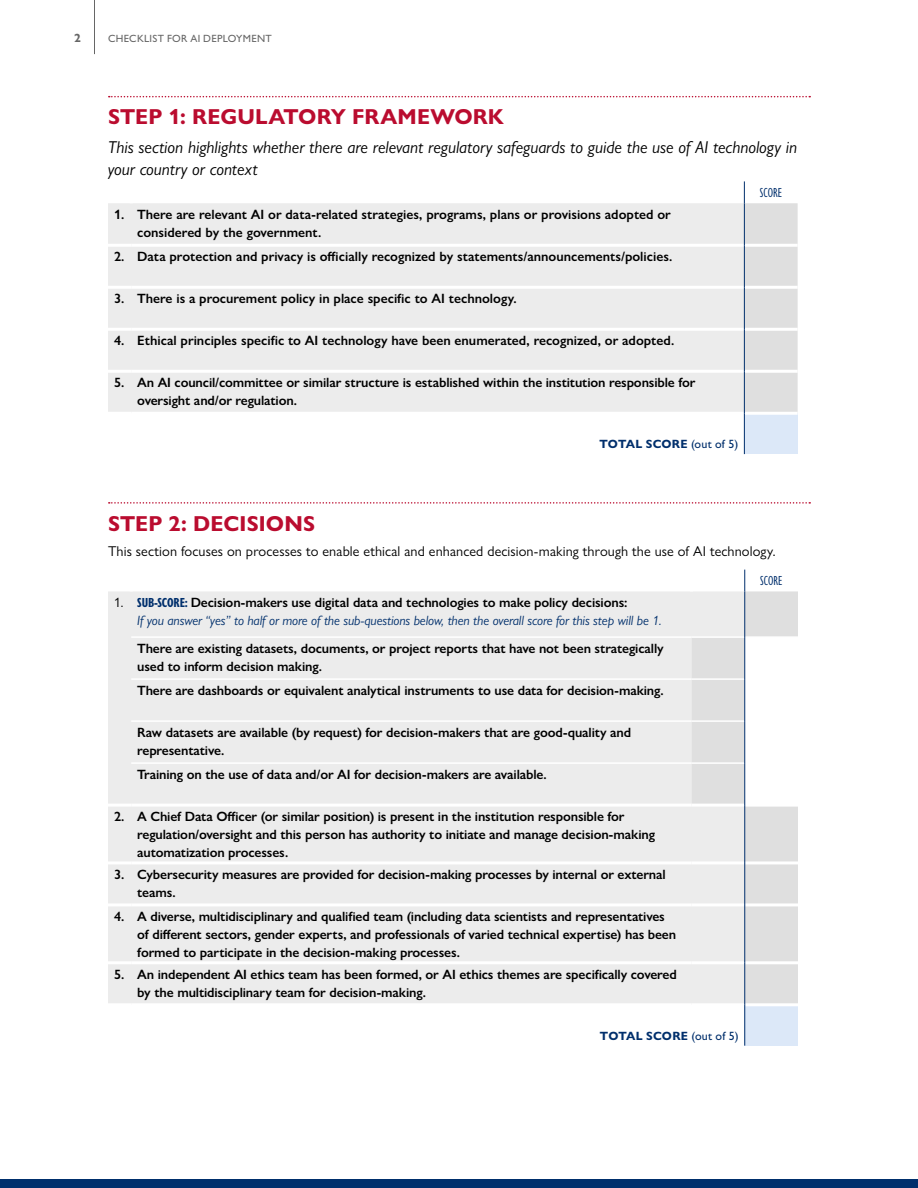
<style>
.page{position:relative;width:918px;height:1188px;background:#fff}
.page>*{position:absolute;margin:0;border:0;box-sizing:border-box;transform-origin:0 0}
.Heading_2{font:700 21.75px "Gill Sans Nova";letter-spacing:.005em;color:#ba0c2f}
.Step_explanation{font:italic 17.25px/22.5px "Gill Sans Nova";color:#000}
.Body{font:14.25px "Gill Sans Nova";letter-spacing:.01em;color:#000}
.CHECKLIST_body{font:600 13.5px/18px "Gill Sans Nova";letter-spacing:-.01em;color:#000}
.Table_-_body{font:600 13.5px/18px "Gill Sans Nova";color:#000}
.CHECKLIST_body-2{font:italic 13.5px/18px "Gill Sans Nova";letter-spacing:-.01em;color:#002f6c}
.Table_-_body-2{font:condensed 13.5px "Gill Sans Nova";letter-spacing:.01em;color:#002f6c}
.Table_-_body-3{font:13.5px "Gill Sans Nova";color:#000}
.Table_-_body-4{font:700 12px "Gill Sans Nova";letter-spacing:.015em;color:#002f6c}
.t1{font:700 12px "Gill Sans Nova";color:#666}
.t2{font:500 10.5px "Gill Sans Nova";letter-spacing:.03em;color:#666}
.s1{font-weight:500}
.s2{font-weight:700;font-style:normal;font-stretch:condensed}
.s3{font-weight:600;font-style:normal;color:#000}
</style>
<div class="page">
<hr style="left:94px;top:0;width:1px;height:54px;background:#666">
<div style="left:0;top:1179px;width:918px;height:9px;background:#002f6c"></div>
<svg style="left:109px;top:96px;width:701px;height:1px"></svg>
<svg style="left:109px;top:502px;width:701px;height:2px"></svg>
<svg style="left:108px;top:181px;width:690px;height:273px"></svg>
<hr style="left:744px;top:203px;width:1px;height:42px;background:#002f6c">
<hr style="left:744px;top:245px;width:1px;height:42px;background:#002f6c">
<hr style="left:744px;top:287px;width:1px;height:42px;background:#002f6c">
<hr style="left:744px;top:329px;width:1px;height:42px;background:#002f6c">
<hr style="left:744px;top:371px;width:1px;height:42px;background:#002f6c">
<hr style="left:744px;top:413px;width:1px;height:41px;background:#002f6c">
<div style="left:108px;top:591px;width:584px;height:46px;background:#ececec"></div>
<svg style="left:692px;top:591px;width:106px;height:45px;background:#e5e5e5"></svg>
<svg style="left:108px;top:637px;width:690px;height:366px;background:#ebebeb"></svg>
<div style="left:745px;top:1005px;width:53px;height:41px;background:#dce8f8"></div>
<hr style="left:108px;top:804px;width:23px;height:3px;background:#fff">
<hr style="left:131px;top:804px;width:561px;height:3px;background:#fff">
<hr style="left:692px;top:804px;width:52px;height:3px;background:#fff">
<hr style="left:745px;top:804px;width:53px;height:3px;background:#fff">
<hr style="left:108px;top:861px;width:23px;height:3px;background:#fff">
<hr style="left:131px;top:861px;width:561px;height:3px;background:#fff">
<hr style="left:692px;top:861px;width:52px;height:3px;background:#fff">
<hr style="left:745px;top:861px;width:53px;height:3px;background:#fff">
<hr style="left:108px;top:903px;width:23px;height:3px;background:#fff">
<hr style="left:131px;top:903px;width:561px;height:3px;background:#fff">
<hr style="left:692px;top:903px;width:52px;height:3px;background:#fff">
<hr style="left:745px;top:903px;width:53px;height:3px;background:#fff">
<hr style="left:108px;top:961px;width:23px;height:3px;background:#fff">
<hr style="left:131px;top:961px;width:561px;height:3px;background:#fff">
<hr style="left:692px;top:961px;width:52px;height:3px;background:#fff">
<hr style="left:745px;top:961px;width:53px;height:3px;background:#fff">
<hr style="left:745px;top:1003px;width:53px;height:3px;background:#fff">
<hr style="left:131px;top:636px;width:561px;height:2px;background:#fff">
<hr style="left:692px;top:636px;width:52px;height:2px;background:#fff">
<hr style="left:745px;top:636px;width:53px;height:2px;background:#fff">
<hr style="left:131px;top:678px;width:561px;height:2px;background:#fff">
<hr style="left:692px;top:678px;width:52px;height:2px;background:#fff">
<hr style="left:745px;top:678px;width:53px;height:2px;background:#fff">
<hr style="left:131px;top:720px;width:561px;height:2px;background:#fff">
<hr style="left:692px;top:720px;width:52px;height:2px;background:#fff">
<hr style="left:745px;top:720px;width:53px;height:2px;background:#fff">
<hr style="left:131px;top:762px;width:561px;height:2px;background:#fff">
<hr style="left:692px;top:762px;width:52px;height:2px;background:#fff">
<hr style="left:745px;top:762px;width:53px;height:2px;background:#fff">
<svg style="left:744px;top:570px;width:1px;height:21px"></svg>
<hr style="left:744px;top:591px;width:1px;height:46px;background:#002f6c">
<hr style="left:744px;top:637px;width:1px;height:42px;background:#002f6c">
<hr style="left:744px;top:679px;width:1px;height:42px;background:#002f6c">
<hr style="left:744px;top:721px;width:1px;height:42px;background:#002f6c">
<hr style="left:744px;top:763px;width:1px;height:42px;background:#002f6c">
<hr style="left:744px;top:805px;width:1px;height:58px;background:#002f6c">
<hr style="left:744px;top:863px;width:1px;height:42px;background:#002f6c">
<hr style="left:744px;top:905px;width:1px;height:58px;background:#002f6c">
<hr style="left:744px;top:963px;width:1px;height:42px;background:#002f6c">
<hr style="left:744px;top:1005px;width:1px;height:41px;background:#002f6c">
<p class="t1" style="left:74px;top:31px;width:8px">2</p>
<p class="t2" style="left:108px;top:32px;width:165px">CHECKLIST FOR AI DEPLOYMENT</p>
<p class="Heading_2" style="left:108px;top:104px;width:398px">STEP 1: REGULATORY FRAMEWORK</p>
<p class="Step_explanation" style="left:108px;top:136px;width:691px">This section highlights whether there are relevant regulatory safeguards to guide the use of AI technology in your country or context</p>
<p class="Table_-_body-2" style="left:760px;top:184px;width:24px">SCORE</p>
<p class="Table_-_body" style="left:114px;top:205px;width:12px">1.</p>
<p class="Table_-_body" style="left:137px;top:205px;width:535px">There are relevant AI or data-related strategies, programs, plans or provisions adopted or considered by the government.</p>
<p class="Table_-_body" style="left:114px;top:247px;width:12px">2.</p>
<p class="Table_-_body" style="left:137px;top:247px;width:537px">Data protection and privacy is officially recognized by statements/announcements/policies.</p>
<p class="Table_-_body" style="left:114px;top:289px;width:12px">3.</p>
<p class="Table_-_body" style="left:137px;top:289px;width:381px">There is a procurement policy in place specific to AI technology.</p>
<p class="Table_-_body" style="left:114px;top:331px;width:12px">4.</p>
<p class="Table_-_body" style="left:137px;top:331px;width:538px">Ethical principles specific to AI technology have been enumerated, recognized, or adopted.</p>
<p class="Table_-_body" style="left:114px;top:373px;width:12px">5.</p>
<p class="CHECKLIST_body" style="left:137px;top:373px;width:560px">An AI council/committee or similar structure is established within the institution responsible for oversight and/or regulation.</p>
<p class="Table_-_body-4" style="left:600px;top:437px;width:140px">TOTAL SCORE <span class="s1">(out of 5)</span></p>
<p class="Heading_2" style="left:108px;top:510px;width:209px">STEP 2: DECISIONS</p>
<p class="Body" style="left:108px;top:543px;width:669px">This section focuses on processes to enable ethical and enhanced decision-making through the use of AI technology.</p>
<p class="Table_-_body-2" style="left:760px;top:572px;width:24px">SCORE</p>
<p class="Table_-_body-3" style="left:114px;top:594px;width:11px">1.</p>
<p class="CHECKLIST_body-2" style="left:137px;top:593px;width:526px"><span class="s2">SUB-SCORE:</span> <span class="s3">Decision-makers use digital data and technologies to make policy decisions:<br></span>If you answer “yes” to half or more of the sub-questions below, then the overall score for this step will be 1.</p>
<p class="CHECKLIST_body" style="left:137px;top:639px;width:528px">There are existing datasets, documents, or project reports that have not been strategically used to inform decision making.</p>
<p class="CHECKLIST_body" style="left:137px;top:681px;width:528px">There are dashboards or equivalent analytical instruments to use data for decision-making.</p>
<p class="CHECKLIST_body" style="left:137px;top:723px;width:495px">Raw datasets are available (by request) for decision-makers that are good-quality and representative.</p>
<p class="CHECKLIST_body" style="left:137px;top:765px;width:411px">Training on the use of data and/or AI for decision-makers are available.</p>
<p class="Table_-_body" style="left:114px;top:807px;width:12px">2.</p>
<p class="CHECKLIST_body" style="left:137px;top:807px;width:519px">A Chief Data Officer (or similar position) is present in the institution responsible for regulation/oversight and this person has authority to initiate and manage decision-making automatization processes.</p>
<p class="Table_-_body" style="left:114px;top:865px;width:12px">3.</p>
<p class="CHECKLIST_body" style="left:137px;top:865px;width:530px">Cybersecurity measures are provided for decision-making processes by internal or external teams.</p>
<p class="Table_-_body" style="left:114px;top:907px;width:12px">4.</p>
<p class="CHECKLIST_body" style="left:137px;top:907px;width:540px">A diverse, multidisciplinary and qualified team (including data scientists and representatives of different sectors, gender experts, and professionals of varied technical expertise) has been formed to participate in the decision-making processes.</p>
<p class="Table_-_body" style="left:114px;top:965px;width:12px">5.</p>
<p class="CHECKLIST_body" style="left:137px;top:965px;width:541px">An independent AI ethics team has been formed, or AI ethics themes are specifically covered by the multidisciplinary team for decision-making.</p>
<p class="Table_-_body-4" style="left:600px;top:1028px;width:140px">TOTAL SCORE <span class="s1">(out of 5)</span></p>
</div>
